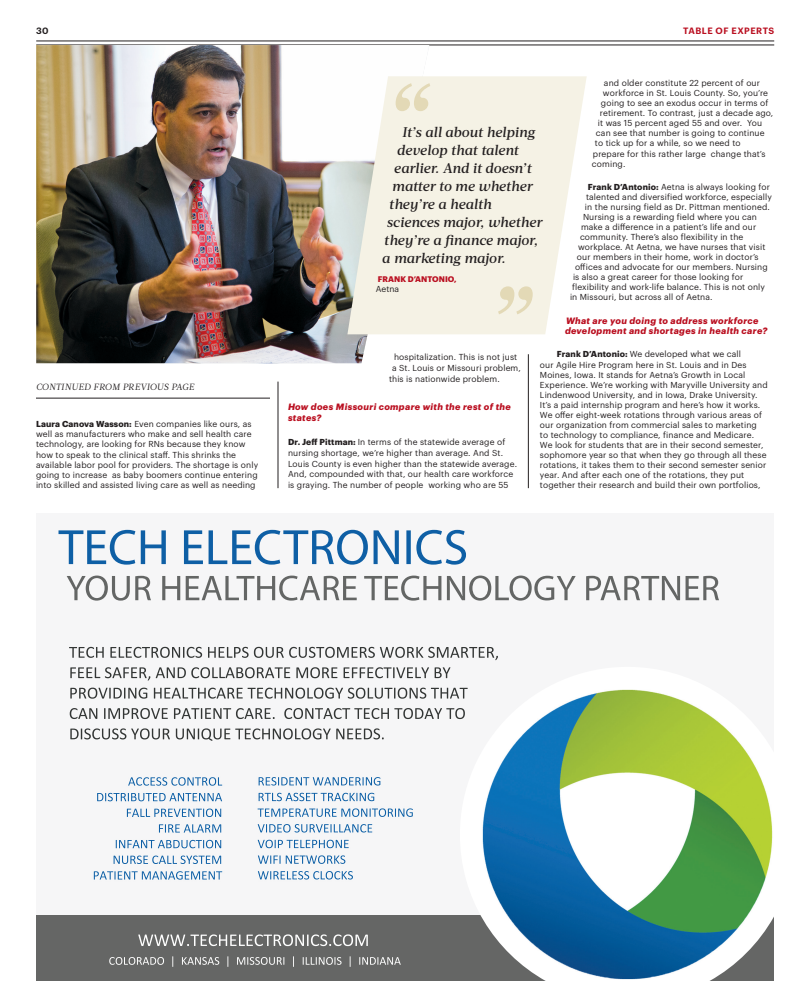
<style>
.page{position:relative;width:792px;height:1008px;background:#fff}
.page>*{position:absolute;margin:0;border:0;box-sizing:border-box;transform-origin:0 0}
.t1{font:italic 500 104px "Acta";color:#e3d9b6}
.t2{font:italic 500 14px "Acta";letter-spacing:-.005em;color:#231f20}
.t3{font:italic 700 9px/11.2px "Graphik";letter-spacing:.04em;color:#ba1021}
.t4{font:italic 9px "Acta";letter-spacing:.03em;color:#231f20}
.t5{font:600 9px "Graphik";letter-spacing:.055em;color:#ba1021}
.t6{font:600 9px "Graphik";color:#231f20}
.t7{font:8.5px/10.1px "Graphik";letter-spacing:.015em;color:#231f20}
.t8{font:700 8px "Graphik";letter-spacing:.005em;color:#ba1021}
.s1{font-weight:700}
</style>
<div class="page">
<hr style="left:36px;top:41px;width:738px;height:1px;background:#231f20">
<hr style="left:36px;top:45px;width:738px;height:1px;background:#231f20">
<img style="left:36px;top:45px;width:393px;height:318px">
<svg style="left:347px;top:76px;width:240px;height:258px;background:#f3f1e6"></svg>
<hr style="left:278px;top:382px;width:1px;height:106px;background:#231f20">
<hr style="left:528px;top:354px;width:1px;height:134px;background:#231f20">
<hr style="left:36px;top:398px;width:234px;height:1px;background:#231f20">
<img style="left:36px;top:529px;width:683px;height:452px">
<img style="left:460px;top:667px;width:314px;height:314px">
<p class="t6" style="left:36px;top:24px;width:14px">30</p>
<p class="t5" style="left:683px;top:24px;width:92px">TABLE OF EXPERTS</p>
<p class="t4" style="left:36px;top:382px;width:160px">CONTINUED FROM PREVIOUS PAGE</p>
<p class="t7" style="left:36px;top:418px;width:224px"><span class="s1">Laura Canova Wasson:</span> Even companies like ours, as well as manufacturers who make and sell health care technology, are looking for RNs because they know how to speak to the clinical staff. This shrinks the available labor pool for providers. The shortage is only going to increase as baby boomers continue entering into skilled and assisted living care as well as needing</p>
<p class="t7" style="left:604px;top:77px;width:158px">and older constitute 22 percent of our</p>
<p class="t7" style="left:603px;top:87px;width:167px">workforce in St. Louis County. So, you’re</p>
<p class="t7" style="left:601px;top:97px;width:169px">going to see an exodus occur in terms of</p>
<p class="t7" style="left:600px;top:107px;width:175px">retirement. To contrast, just a decade ago,</p>
<p class="t7" style="left:598px;top:118px;width:166px">it was 15 percent aged 55 and over. You</p>
<p class="t7" style="left:596px;top:128px;width:170px">can see that number is going to continue</p>
<p class="t7" style="left:595px;top:138px;width:147px">to tick up for a while, so we need to</p>
<p class="t7" style="left:593px;top:148px;width:174px">prepare for this rather large change that’s</p>
<p class="t7" style="left:592px;top:158px;width:35px">coming.</p>
<p class="t7" style="left:588px;top:181px;width:183px"><span class="s1">Frank D’Antonio:</span> Aetna is always looking for</p>
<p class="t7" style="left:586px;top:191px;width:187px">talented and diversified workforce, especially</p>
<p class="t7" style="left:585px;top:201px;width:186px">in the nursing field as Dr. Pittman mentioned.</p>
<p class="t7" style="left:583px;top:211px;width:176px">Nursing is a rewarding field where you can</p>
<p class="t7" style="left:581px;top:221px;width:177px">make a difference in a patient’s life and our</p>
<p class="t7" style="left:580px;top:231px;width:165px">community. There’s also flexibility in the</p>
<p class="t7" style="left:578px;top:241px;width:189px">workplace. At Aetna, we have nurses that visit</p>
<p class="t7" style="left:577px;top:251px;width:183px">our members in their home, work in doctor’s</p>
<p class="t7" style="left:575px;top:261px;width:194px">offices and advocate for our members. Nursing</p>
<p class="t7" style="left:573px;top:271px;width:172px">is also a great career for those looking for</p>
<p class="t7" style="left:572px;top:281px;width:195px">flexibility and work-life balance. This is not only</p>
<p class="t7" style="left:570px;top:291px;width:144px">in Missouri, but across all of Aetna.</p>
<p class="t3" style="left:565px;top:315px;width:204px;line-height:10.5px">What are you doing to address workforce development and shortages in health care?</p>
<p class="t7" style="left:540px;top:349px;width:229px;text-indent:17px"><span class="s1">Frank D’Antonio:</span> We developed what we call<br>our Agile Hire Program here in St. Louis and in Des Moines, Iowa. It stands for Aetna’s Growth in Local Experience. We’re working with Maryville University and Lindenwood University, and in Iowa, Drake University.<br>It’s a paid internship program and here’s how it works.<br>We offer eight-week rotations through various areas of our organization from commercial sales to marketing<br>to technology to compliance, finance and Medicare.<br>We look for students that are in their second semester, sophomore year so that when they go through all these rotations, it takes them to their second semester senior year. And after each one of the rotations, they put together their research and build their own portfolios,</p>
<h1 class="t1" style="left:380px;top:60px;width:50px">“</h1>
<h2 class="t2" style="left:402px;top:124px;width:134px">It’s all about helping</h2>
<h2 class="t2" style="left:397px;top:142px;width:123px">develop that talent</h2>
<h2 class="t2" style="left:394px;top:160px;width:139px">earlier. And it doesn’t</h2>
<h2 class="t2" style="left:392px;top:178px;width:142px">matter to me whether</h2>
<h2 class="t2" style="left:389px;top:196px;width:104px">they’re a health</h2>
<h2 class="t2" style="left:387px;top:214px;width:157px">sciences major, whether</h2>
<h2 class="t2" style="left:384px;top:232px;width:155px">they’re a finance major,</h2>
<h2 class="t2" style="left:382px;top:250px;width:125px">a marketing major.</h2>
<p class="t8" style="left:378px;top:273px;width:80px">FRANK D’ANTONIO,</p>
<p class="t7" style="left:376px;top:283px;width:25px">Aetna</p>
<h1 class="t1" style="left:483px;top:263px;width:50px">”</h1>
<p class="t7" style="left:394px;top:351px;width:125px">hospitalization. This is not just</p>
<p class="t7" style="left:392px;top:362px;width:130px">a St. Louis or Missouri problem,</p>
<p class="t7" style="left:389px;top:373px;width:112px">this is nationwide problem.</p>
<p class="t3" style="left:288px;top:400px;width:224px">How does Missouri compare with the rest of the states?</p>
<p class="t7" style="left:288px;top:436px;width:231px;line-height:10.7px"><span class="s1">Dr. Jeff Pittman:</span> In terms of the statewide average of nursing shortage, we’re higher than average. And St.<br>Louis County is even higher than the statewide average.<br>And, compounded with that, our health care workforce is graying. The number of people working who are 55</p>
</div>
